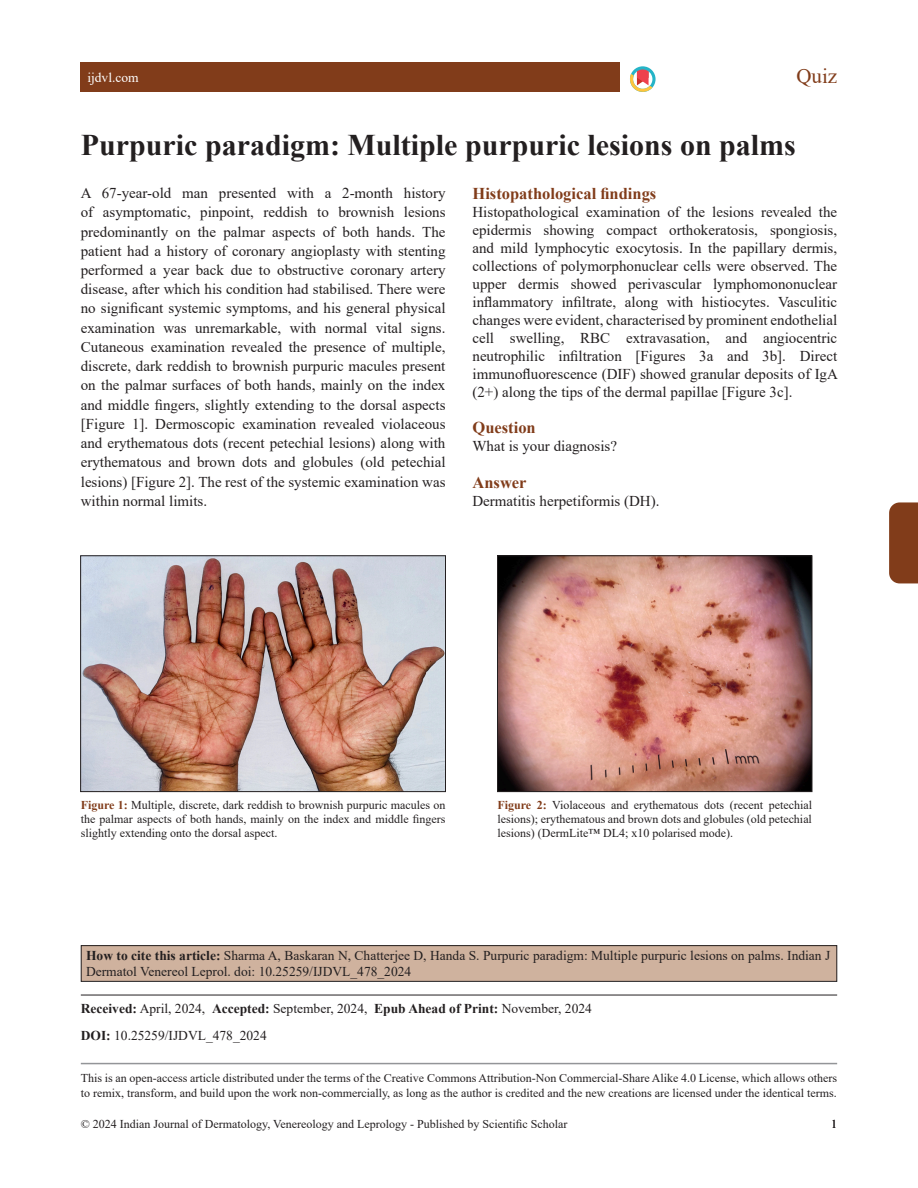
<style>
.page{position:relative;width:918px;height:1188px;background:#fff}
.page>*{position:absolute;margin:0;border:0;box-sizing:border-box;transform-origin:0 0}
.title-text{font:700 30px "Times New Roman";color:#231f20}
.suptit{font:21px "Times New Roman";color:#813c1a}
.Head-A{font:700 16.5px "Times New Roman";color:#813c1a}
.para_first{font:15px/19.2px "Times New Roman";color:#231f20;text-align:justify}
.para_first_last{font:15px/18px "Times New Roman";color:#231f20;text-align:justify}
.citation_para{font:13.5px/16.2px "Times New Roman";color:#231f20}
.article_info_rule{font:13.5px "Times New Roman";color:#231f20}
.article_info{font:13.5px "Times New Roman";color:#231f20}
.t1{font:13.5px "Times New Roman";color:#fff}
.float_figure_figure{font:12px/14.4px "Times New Roman";color:#231f20;text-align:justify}
.s1{font-weight:700;color:#813c1a}
.s2{font-weight:700}
</style>
<div class="page">
<div style="left:889px;top:502px;width:29px;height:81px;background:#813c1a"></div>
<hr style="left:81px;top:1063px;width:756px;height:1px;background:#939598">
<svg style="left:630px;top:66px;width:25px;height:26px"></svg>
<div style="left:81px;top:62px;width:539px;height:30px;background:#813c1a"></div>
<div style="left:81px;top:946px;width:756px;height:35px;background:#cfb29e"></div>
<div style="left:81px;top:945px;width:756px;height:37px;border:1px solid #231f20"></div>
<hr style="left:81px;top:995px;width:756px;height:1px;background:#231f20">
<img style="left:82px;top:557px;width:362px;height:233px">
<div style="left:80px;top:555px;width:366px;height:237px;border:1px solid #231f20"></div>
<img style="left:499px;top:557px;width:311px;height:233px">
<div style="left:497px;top:555px;width:315px;height:237px;border:1px solid #231f20"></div>
<p class="t1" style="left:87px;top:68px;width:53px">ijdvl.com</p>
<p class="suptit" style="left:796px;top:62px;width:42px">Quiz</p>
<p class="title-text" style="left:81px;top:123px;width:717px">Purpuric paradigm: Multiple purpuric lesions on palms</p>
<p class="para_first" style="left:81px;top:183px;width:366px">A 67-year-old man presented with a 2-month history of asymptomatic, pinpoint, reddish to brownish lesions predominantly on the palmar aspects of both hands. The patient had a history of coronary angioplasty with stenting performed a year back due to obstructive coronary artery disease, after which his condition had stabilised. There were no significant systemic symptoms, and his general physical examination was unremarkable, with normal vital signs.<br>Cutaneous examination revealed the presence of multiple, discrete, dark reddish to brownish purpuric macules present on the palmar surfaces of both hands, mainly on the index and middle fingers, slightly extending to the dorsal aspects [Figure 1]. Dermoscopic examination revealed violaceous and erythematous dots (recent petechial lesions) along with erythematous and brown dots and globules (old petechial lesions) [Figure 2]. The rest of the systemic examination was within normal limits.</p>
<p class="Head-A" style="left:472px;top:181px;width:185px">Histopathological findings</p>
<p class="para_first_last" style="left:472px;top:202px;width:367px">Histopathological examination of the lesions revealed the epidermis showing compact orthokeratosis, spongiosis, and mild lymphocytic exocytosis. In the papillary dermis, collections of polymorphonuclear cells were observed. The upper dermis showed perivascular lymphomononuclear inflammatory infiltrate, along with histiocytes. Vasculitic changes were evident, characterised by prominent endothelial cell swelling, RBC extravasation, and angiocentric neutrophilic infiltration [Figures 3a and 3b]. Direct immunofluorescence (DIF) showed granular deposits of IgA (2+) along the tips of the dermal papillae [Figure 3c].</p>
<p class="Head-A" style="left:472px;top:416px;width:65px">Question</p>
<p class="para_first_last" style="left:472px;top:437px;width:146px">What is your diagnosis?</p>
<p class="Head-A" style="left:472px;top:470px;width:56px">Answer</p>
<p class="para_first_last" style="left:472px;top:491px;width:189px">Dermatitis herpetiformis (DH).</p>
<p class="float_figure_figure" style="left:81px;top:797px;width:366px"><span class="s1">Figure 1:</span> Multiple, discrete, dark reddish to brownish purpuric macules on the palmar aspects of both hands, mainly on the index and middle fingers slightly extending onto the dorsal aspect.</p>
<p class="float_figure_figure" style="left:498px;top:797px;width:316px"><span class="s1">Figure 2:</span> Violaceous and erythematous dots (recent petechial lesions); erythematous and brown dots and globules (old petechial lesions) (DermLite™ DL4; x10 polarised mode).</p>
<p class="citation_para" style="left:86px;top:947px;width:746px"><span class="s2">How to cite this article:</span> Sharma A, Baskaran N, Chatterjee D, Handa S. Purpuric paradigm: Multiple purpuric lesions on palms. Indian J<br>Dermatol Venereol Leprol. doi: 10.25259/IJDVL_478_2024</p>
<p class="article_info_rule" style="left:81px;top:999px;width:513px"><span class="s2">Received:</span> April, 2024, <span class="s2">Accepted:</span> September, 2024, <span class="s2">Epub Ahead of Print:</span> November, 2024</p>
<p class="article_info" style="left:81px;top:1026px;width:187px"><span class="s2">DOI:</span> 10.25259/IJDVL_478_2024</p>
<p class="float_figure_figure" style="left:81px;top:1070px;width:758px;line-height:15px">This is an open-access article distributed under the terms of the Creative Commons Attribution-Non Commercial-Share Alike 4.0 License, which allows others to remix, transform, and build upon the work non-commercially, as long as the author is credited and the new creations are licensed under the identical terms.</p>
<p class="float_figure_figure" style="left:81px;top:1117px;width:488px">© 2024 Indian Journal of Dermatology, Venereology and Leprology - Published by Scientific Scholar</p>
<p class="float_figure_figure" style="left:831px;top:1117px;width:7px">1</p>
</div>
